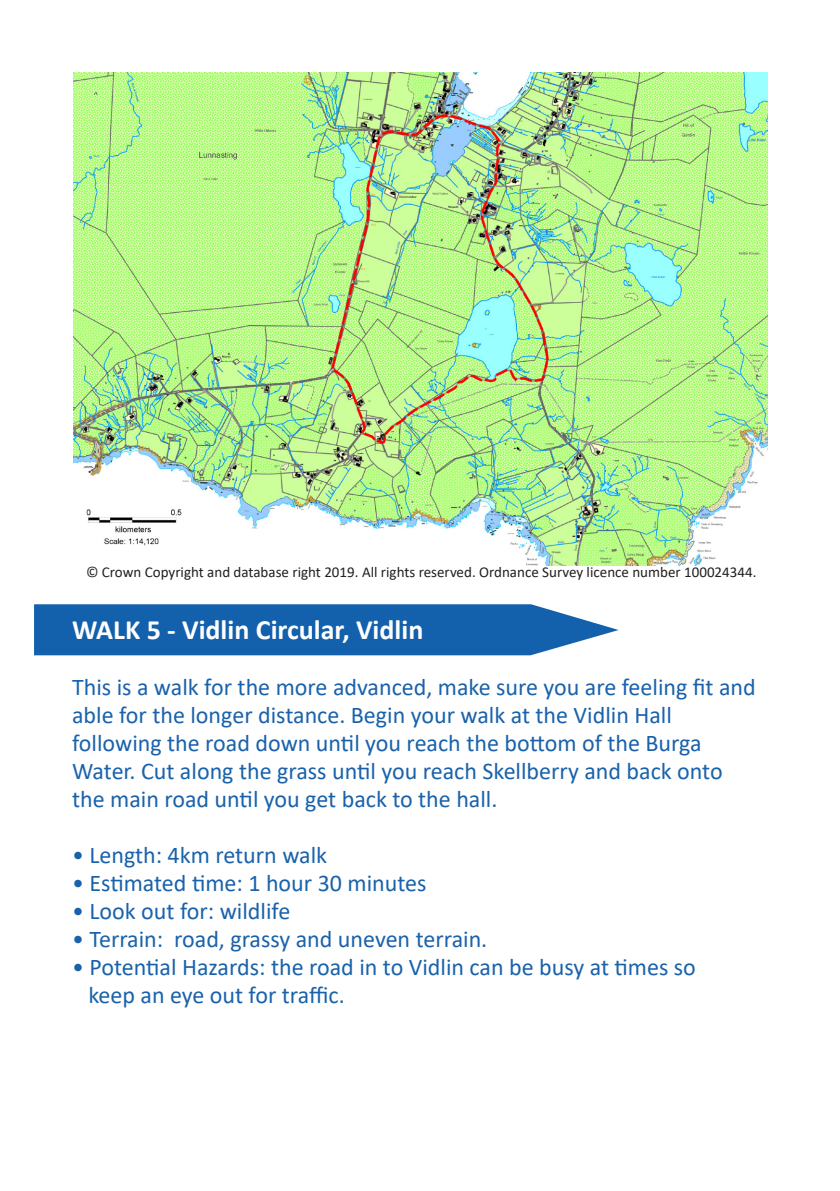
<style>
.page{position:relative;width:840px;height:1191px;background:#fff}
.page>*{position:absolute;margin:0;border:0;box-sizing:border-box;transform-origin:0 0}
.t1{font:700 28px "Calibri";color:#fff}
.t2{font:24px/28px "Calibri";color:#1962ab}
.t3{font:15px "Calibri";color:#231f20}
</style>
<div class="page">
<svg style="left:34px;top:604px;width:584px;height:51px;background:#256db2"></svg>
<img style="left:73px;top:72px;width:694px;height:494px">
<p class="t3" style="left:86px;top:561px;width:671px">© Crown Copyright and database right 2019. All rights reserved. Ordnance Survey licence number 100024344.</p>
<p class="t1" style="left:72px;top:610px;width:352px">WALK 5 - Vidlin Circular, Vidlin</p>
<p class="t2" style="left:72px;top:672px;width:685px">This is a walk for the more advanced, make sure you are feeling fit and able for the longer distance. Begin your walk at the Vidlin Hall following the road down until you reach the bottom of the Burga Water. Cut along the grass until you reach Skellberry and back onto the main road until you get back to the hall.</p>
<p class="t2" style="left:72px;top:840px;width:256px">• Length: 4km return walk</p>
<p class="t2" style="left:72px;top:868px;width:356px">• Estimated time: 1 hour 30 minutes</p>
<p class="t2" style="left:72px;top:896px;width:220px">• Look out for: wildlife</p>
<p class="t2" style="left:72px;top:924px;width:416px">• Terrain: road, grassy and uneven terrain.</p>
<p class="t2" style="left:88px;top:952px;width:608px;text-indent:-16px">• Potential Hazards: the road in to Vidlin can be busy at times so keep an eye out for traffic.</p>
</div>
